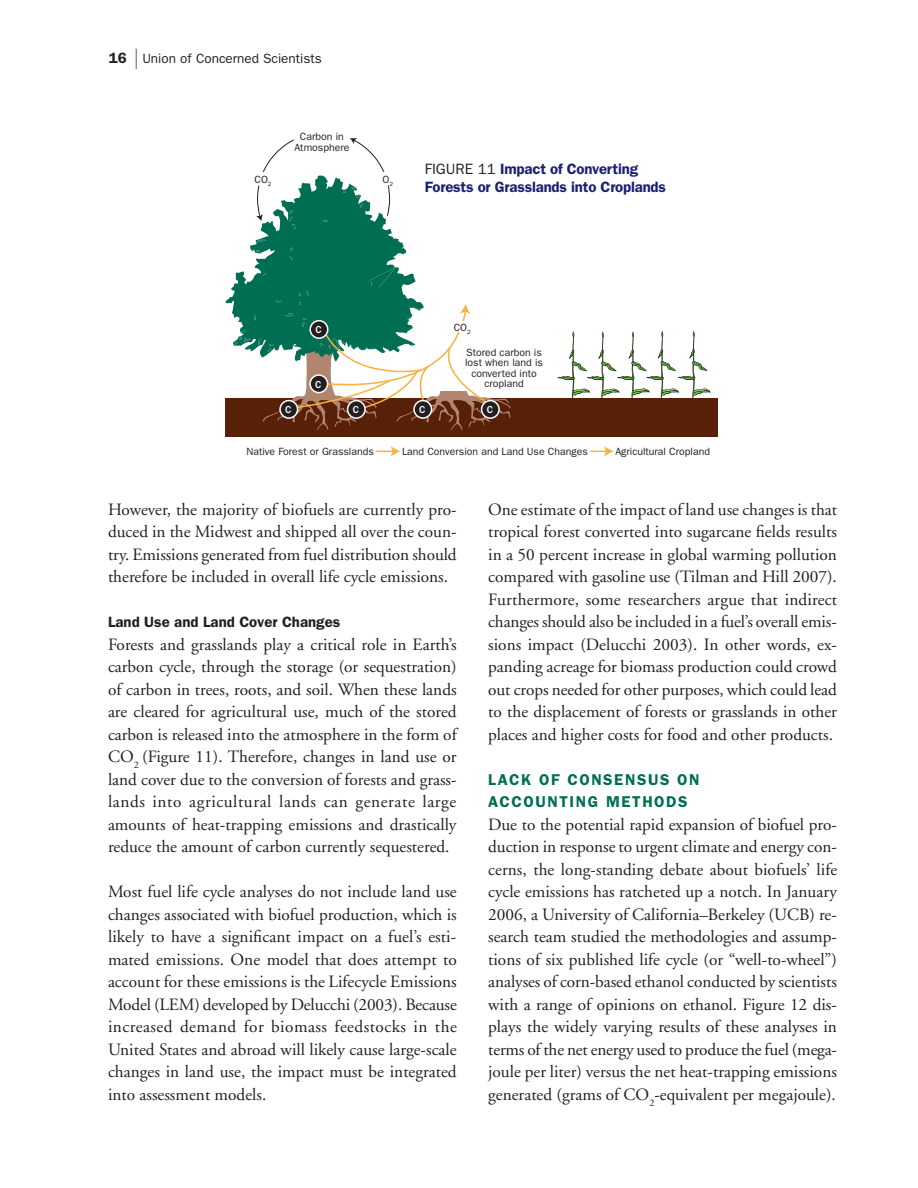
<style>
.page{position:relative;width:918px;height:1188px;background:#fff}
.page>*{position:absolute;margin:0;border:0;box-sizing:border-box;transform-origin:0 0}
.t1{font:17.25px/22.5px "Adobe Garamond";color:#231f20;text-align:justify}
.t2{font:600 15.75px/22.5px "ITC Franklin Gothic Std";letter-spacing:.1em;color:#006e53}
.t3{font:600 15px/18px "ITC Franklin Gothic Std";letter-spacing:-.01em;color:#1c2072}
.t4{font:600 15px "ITC Franklin Gothic Std";color:#231f20}
.t5{font:13.5px "ITC Franklin Gothic Std";color:#231f20}
.t6{font:10.5px/10.5px "ITC Franklin Gothic Std";color:#231f20;text-align:center}
.t7{font:500 10.5px "ITC Franklin Gothic Std";color:#fff}
.s1{font-weight:600;font-size:15px}
.s2{font-family:"Futura BT";font-weight:300;font-stretch:condensed;font-size:27px;color:#6c6d70}
.s3{font-weight:400;color:#231f20}
</style>
<div class="page">
<svg style="left:590px;top:446px;width:24px;height:11px"></svg>
<div style="left:225px;top:399px;width:493px;height:38px;background:#592009"></div>
<svg style="left:225px;top:177px;width:174px;height:222px"></svg>
<svg style="left:343px;top:138px;width:47px;height:79px"></svg>
<svg style="left:256px;top:139px;width:73px;height:94px"></svg>
<svg style="left:376px;top:446px;width:24px;height:11px"></svg>
<svg style="left:234px;top:239px;width:477px;height:191px"></svg>
<div style="left:310px;top:321px;width:18px;height:17px;background:#231f20;border-radius:50%"></div>
<div style="left:309px;top:320px;width:19px;height:19px;border:2px solid #fff;border-radius:50%"></div>
<p class="t5" style="left:109px;top:51px;width:215px"><span class="s1">16</span> <span class="s2">l</span> Union of Concerned Scientists</p>
<p class="t6" style="left:255px;top:174px;width:19px">CO<sub>2</sub></p>
<p class="t6" style="left:294px;top:132px;width:57px">Carbon in<br>Atmosphere</p>
<p class="t6" style="left:383px;top:174px;width:12px">O<sub>2</sub></p>
<p class="t3" style="left:425px;top:160px;width:243px"><span class="s3">FIGURE 11</span> Impact of Converting<br>Forests or Grasslands into Croplands</p>
<p class="t7" style="left:315px;top:324px;width:8px">C</p>
<p class="t7" style="left:315px;top:378px;width:8px">C</p>
<p class="t7" style="left:285px;top:404px;width:8px">C</p>
<p class="t7" style="left:353px;top:404px;width:8px">C</p>
<p class="t7" style="left:419px;top:404px;width:8px">C</p>
<p class="t6" style="left:454px;top:322px;width:19px">CO<sub>2</sub></p>
<p class="t6" style="left:465px;top:347px;width:79px">Stored carbon is lost when land is converted into cropland</p>
<p class="t7" style="left:487px;top:404px;width:8px">C</p>
<p class="t6" style="left:246px;top:446px;width:129px">Native Forest or Grasslands</p>
<p class="t6" style="left:402px;top:447px;width:187px">Land Conversion and Land Use Changes</p>
<p class="t6" style="left:615px;top:447px;width:96px">Agricultural Cropland</p>
<p class="t1" style="left:108px;top:499px;width:350px">However, the majority of biofuels are currently pro&shy;duced in the Midwest and shipped all over the coun&shy;try. Emissions generated from fuel distribution should therefore be included in overall life cycle emissions.</p>
<p class="t4" style="left:108px;top:613px;width:234px">Land Use and Land Cover Changes</p>
<p class="t1" style="left:108px;top:634px;width:350px">Forests and grasslands play a critical role in Earth’s carbon cycle, through the storage (or sequestration) of carbon in trees, roots, and soil. When these lands are cleared for agricultural use, much of the stored carbon is released into the atmosphere in the form of CO<sub>2</sub> (Figure 11). Therefore, changes in land use or land cover due to the conversion of forests and grass&shy;lands into agricultural lands can generate large amounts of heat-trapping emissions and drastically reduce the amount of carbon currently sequestered.</p>
<p class="t1" style="left:108px;top:881px;width:350px">Most fuel life cycle analyses do not include land use changes associated with biofuel production, which is likely to have a significant impact on a fuel’s esti&shy;mated emissions. One model that does attempt to account for these emissions is the Lifecycle Emissions Model (LEM) developed by Delucchi (2003). Because increased demand for biomass feedstocks in the United States and abroad will likely cause large-scale changes in land use, the impact must be integrated into assessment models.</p>
<p class="t1" style="left:488px;top:499px;width:351px">One estimate of the impact of land use changes is that tropical forest converted into sugarcane fields results in a 50 percent increase in global warming pollution compared with gasoline use (Tilman and Hill 2007).<br>Furthermore, some researchers argue that indirect changes should also be included in a fuel’s overall emis&shy;sions impact (Delucchi 2003). In other words, ex&shy;panding acreage for biomass production could crowd out crops needed for other purposes, which could lead to the displacement of forests or grasslands in other places and higher costs for food and other products.</p>
<p class="t2" style="left:488px;top:768px;width:213px">Lack of Consensus on<br>Acc</p>
<p class="t2" style="left:524px;top:791px;width:166px">ounting Methods</p>
<p class="t1" style="left:488px;top:814px;width:351px">Due to the potential rapid expansion of biofuel pro&shy;duction in response to urgent climate and energy con&shy;cerns, the long-standing debate about biofuels’ life cycle emissions has ratcheted up a notch. In January 2006, a University of California–Berkeley (UCB) re&shy;search team studied the methodologies and assump&shy;tions of six published life cycle (or “well-to-wheel”) analyses of corn-based ethanol conducted by scientists with a range of opinions on ethanol. Figure 12 dis&shy;plays the widely varying results of these analyses in terms of the net energy used to produce the fuel (mega&shy;joule per liter) versus the net heat-trapping emissions generated (grams of CO<sub>2</sub>-equivalent per megajoule).</p>
</div>
